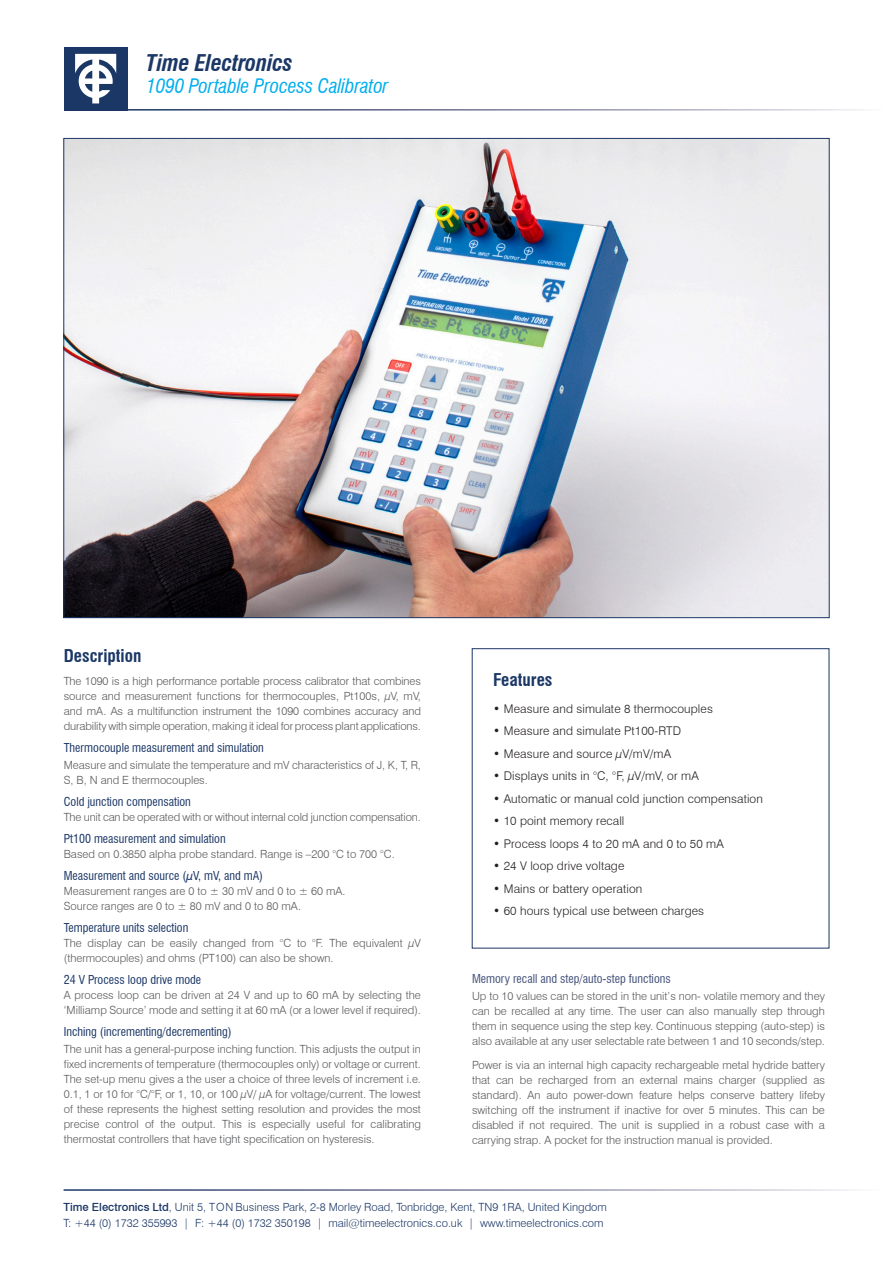
<style>
.page{position:relative;width:893px;height:1263px;background:#fff}
.page>*{position:absolute;margin:0;border:0;box-sizing:border-box;transform-origin:0 0}
.t1{font:italic 700 condensed 22.5px "Swiss 721 BT";letter-spacing:-.01em;color:#1b3766}
.t2{font:italic condensed 19.5px "Swiss 721 BT";letter-spacing:-.01em;color:#00aeef}
.t3{font:700 condensed 17.25px "Swiss 721 BT";color:#1b3766}
.t4{font:300 12px "Swiss 721 BT";letter-spacing:.01em;color:#231f20}
.t5{font:condensed 12px "Swiss 721 BT";color:#1b3766}
.t6{font:condensed 12px "Swiss 721 BT";color:#43517a}
.t7{font:300 11.25px/15px "Swiss 721 BT";color:#57585a;text-align:justify}
.t8{font:300 11.25px/16.5px "Swiss 721 BT";color:#1b3766}
.s1{font-weight:500}
</style>
<div class="page">
<img style="left:66px;top:140px;width:761px;height:476px">
<div style="left:64px;top:47px;width:64px;height:64px;background:#1b3766"></div>
<svg style="left:75px;top:54px;width:41px;height:49px"></svg>
<p class="t1" style="left:146px;top:49px;width:148px">Time Electronics</p>
<p class="t2" style="left:146px;top:75px;width:244px">1090 Portable Process Calibrator</p>
<p class="t3" style="left:64px;top:645px;width:79px">Description</p>
<p class="t7" style="left:64px;top:673px;width:359px">The 1090 is a high performance portable process calibrator that combines source and measurement functions for thermocouples, Pt100s, μV, mV, and mA. As a multifunction instrument the 1090 combines accuracy and durability with simple operation, making it ideal for process plant applications.</p>
<p class="t5" style="left:64px;top:740px;width:202px">Thermocouple measurement and simulation</p>
<p class="t7" style="left:64px;top:758px;width:359px">Measure and simulate the temperature and mV characteristics of J, K, T, R,<br>S, B, N and E thermocouples.</p>
<p class="t5" style="left:64px;top:795px;width:129px">Cold junction compensation</p>
<p class="t7" style="left:64px;top:810px;width:359px">The unit can be operated with or without internal cold junction compensation.</p>
<p class="t5" style="left:64px;top:832px;width:163px">Pt100 measurement and simulation</p>
<p class="t7" style="left:64px;top:847px;width:332px">Based on 0.3850 alpha probe standard. Range is –200 °C to 700 °C.</p>
<p class="t5" style="left:64px;top:869px;width:201px">Measurement and source (μV, mV, and mA)</p>
<p class="t7" style="left:64px;top:884px;width:283px">Measurement ranges are 0 to ± 30 mV and 0 to ± 60 mA.<br>Source ranges are 0 to ± 80 mV and 0 to 80 mA.</p>
<p class="t5" style="left:64px;top:921px;width:126px">Temperature units selection</p>
<p class="t7" style="left:64px;top:936px;width:359px">The display can be easily changed from °C to °F. The equivalent μV (thermocouples) and ohms (PT100) can also be shown.</p>
<p class="t5" style="left:64px;top:973px;width:139px">24 V Process loop drive mode</p>
<p class="t7" style="left:64px;top:988px;width:359px">A process loop can be driven at 24 V and up to 60 mA by selecting the ‘Milliamp Source’ mode and setting it at 60 mA (or a lower level if required).</p>
<p class="t5" style="left:64px;top:1025px;width:169px">Inching (incrementing/decrementing)</p>
<p class="t7" style="left:64px;top:1042px;width:359px">The unit has a general-purpose inching function. This adjusts the output in fixed increments of temperature (thermocouples only) or voltage or current.<br>The set-up menu gives a the user a choice of three levels of increment i.e.<br>0.1, 1 or 10 for °C/°F, or 1, 10, or 100 μV/ μA for voltage/current. The lowest of these represents the highest setting resolution and provides the most precise control of the output. This is especially useful for calibrating thermostat controllers that have tight specification on hysteresis.</p>
<p class="t3" style="left:493px;top:669px;width:61px">Features</p>
<p class="t4" style="left:493px;top:701px;width:221px">• Measure and simulate 8 thermocouples</p>
<p class="t4" style="left:493px;top:724px;width:189px">• Measure and simulate Pt100-RTD</p>
<p class="t4" style="left:493px;top:746px;width:179px">• Measure and source μV/mV/mA</p>
<p class="t4" style="left:493px;top:769px;width:207px">• Displays units in °C, °F, μV/mV, or mA</p>
<p class="t4" style="left:493px;top:791px;width:271px">• Automatic or manual cold junction compensation</p>
<p class="t4" style="left:493px;top:814px;width:133px">• 10 point memory recall</p>
<p class="t4" style="left:493px;top:836px;width:232px">• Process loops 4 to 20 mA and 0 to 50 mA</p>
<p class="t4" style="left:493px;top:859px;width:133px">• 24 V loop drive voltage</p>
<p class="t4" style="left:493px;top:881px;width:151px">• Mains or battery operation</p>
<p class="t4" style="left:493px;top:904px;width:212px">• 60 hours typical use between charges</p>
<p class="t6" style="left:472px;top:971px;width:200px">Memory recall and step/auto-step functions</p>
<p class="t7" style="left:472px;top:988px;width:354px">Up to 10 values can be stored in the unit’s non- volatile memory and they can be recalled at any time. The user can also manually step through them in sequence using the step key. Continuous stepping (auto-step) is also available at any user selectable rate between 1 and 10 seconds/step.</p>
<p class="t7" style="left:472px;top:1057px;width:354px">Power is via an internal high capacity rechargeable metal hydride battery that can be recharged from an external mains charger (supplied as standard). An auto power-down feature helps conserve battery lifeby switching off the instrument if inactive for over 5 minutes. This can be disabled if not required. The unit is supplied in a robust case with a carrying strap. A pocket for the instruction manual is provided.</p>
<p class="t8" style="left:64px;top:1198px;width:545px"><span class="s1">Time Electronics Ltd</span>, Unit 5, T O N Business Park, 2-8 Morley Road, Tonbridge, Kent, TN9 1RA, United Kingdom<br>T: +44 (0) 1732 355993 | F: +44 (0) 1732 350198 | mail@timeelectronics.co.uk | www.timeelectronics.com</p>
</div>
